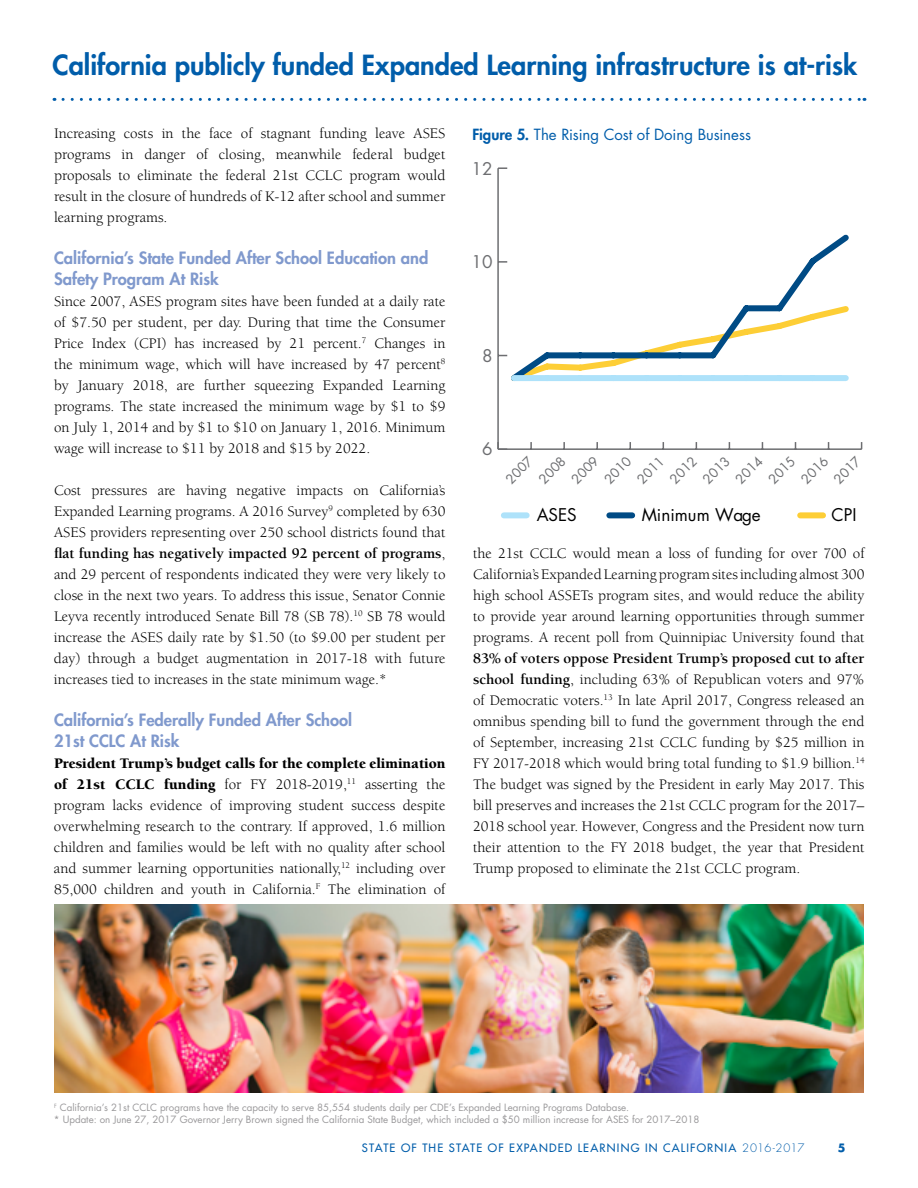
<style>
.page{position:relative;width:918px;height:1188px;background:#fff}
.page>*{position:absolute;margin:0;border:0;box-sizing:border-box;transform-origin:0 0}
.t1{font:800 27px "Futura";color:#005daa}
.t2{font:17.1px "Futura";color:#000}
.t3{font:17.1px "Futura";color:#6d6e71}
.t4{font:800 16.5px/21px "Futura";color:#8099cd}
.t5{font:15px/21px "Berkeley";color:#000;text-align:justify}
.t6{font:15px "Futura";letter-spacing:-.005em;color:#005daa}
.t7{font:12.9px "Futura";color:#6d6e71}
.t8{font:11.25px "Futura";letter-spacing:.105em;color:#005daa}
.t9{font:700 11.25px "Futura";color:#005daa}
.t10{font:9.75px/11.7px "Futura";color:#99989a}
.s1{font-weight:700}
.s2{font-weight:900}
.s3{font-weight:800}
.s4{font-weight:300}
</style>
<div class="page">
<svg style="left:63px;top:98px;width:802px;height:3px"></svg>
<hr style="left:498px;top:448px;width:364px;height:2px;background:#6d6e71">
<hr style="left:497px;top:168px;width:2px;height:281px;background:#6d6e71">
<svg style="left:497px;top:442px;width:9px;height:8px"></svg>
<svg style="left:499px;top:261px;width:7px;height:2px"></svg>
<svg style="left:498px;top:167px;width:9px;height:2px"></svg>
<svg style="left:506px;top:234px;width:348px;height:285px"></svg>
<div style="left:504px;top:512px;width:23px;height:6px;background:#aee2fa"></div>
<div style="left:514px;top:375px;width:33px;height:6px;background:#aee2fa"></div>
<div style="left:547px;top:375px;width:33px;height:6px;background:#aee2fa"></div>
<div style="left:580px;top:375px;width:33px;height:6px;background:#aee2fa"></div>
<div style="left:613px;top:375px;width:34px;height:6px;background:#aee2fa"></div>
<div style="left:647px;top:375px;width:33px;height:6px;background:#aee2fa"></div>
<div style="left:680px;top:375px;width:33px;height:6px;background:#aee2fa"></div>
<div style="left:713px;top:375px;width:33px;height:6px;background:#aee2fa"></div>
<div style="left:746px;top:375px;width:33px;height:6px;background:#aee2fa"></div>
<div style="left:779px;top:375px;width:34px;height:6px;background:#aee2fa"></div>
<div style="left:813px;top:375px;width:33px;height:6px;background:#aee2fa"></div>
<img style="left:54px;top:905px;width:810px;height:188px">
<h1 class="t1" style="left:52px;top:48px;width:806px">California publicly funded Expanded Learning infrastructure is at-risk</h1>
<p class="t5" style="left:54px;top:123px;width:393px">Increasing costs in the face of stagnant funding leave ASES programs in danger of closing, meanwhile federal budget proposals to eliminate the federal 21st CCLC program would result in the closure of hundreds of K-12 after school and summer learning programs.</p>
<p class="t4" style="left:54px;top:247px;width:376px">California’s State Funded After School Education and<br>Safety Program At Risk</p>
<p class="t5" style="left:54px;top:291px;width:393px">Since 2007, ASES program sites have been funded at a daily rate of $7.50 per student, per day. During that time the Consumer Price Index (CPI) has increased by 21 percent.<sup>7</sup> Changes in the minimum wage, which will have increased by 47 percent<sup>8 </sup>by January 2018, are further squeezing Expanded Learning programs. The state increased the minimum wage by $1 to $9 on July 1, 2014 and by $1 to $10 on January 1, 2016. Minimum wage will increase to $11 by 2018 and $15 by 2022.</p>
<p class="t5" style="left:54px;top:480px;width:393px">Cost pressures are having negative impacts on California’s Expanded Learning programs. A 2016 Survey<sup>9</sup> completed by 630<br>ASES providers representing over 250 school districts found that <span class="s1">flat funding has negatively impacted 92 percent of programs</span>, and 29 percent of respondents indicated they were very likely to close in the next two years. To address this issue, Senator Connie Leyva recently introduced Senate Bill 78 (SB 78).<sup>10</sup> SB 78 would increase the ASES daily rate by $1.50 (to $9.00 per student per day) through a budget augmentation in 2017-18 with future increases tied to increases in the state minimum wage.*</p>
<p class="t4" style="left:54px;top:709px;width:300px">California’s Federally Funded After School<br>21st CCLC At Risk</p>
<p class="t5" style="left:54px;top:753px;width:393px"><span class="s2">President Trump’s budget calls for the complete elimination of 21st CCLC funding</span> for FY 2018-2019,<sup>11</sup> asserting the program lacks evidence of improving student success despite overwhelming research to the contrary. If approved, 1.6 million children and families would be left with no quality after school and summer learning opportunities nationally,<sup>12</sup> including over 85,000 children and youth in California.<sup>F</sup> The elimination of</p>
<p class="t6" style="left:472px;top:125px;width:280px"><span class="s3">Figure 5.</span> The Rising Cost of Doing Business</p>
<p class="t3" style="left:472px;top:157px;width:22px">12</p>
<p class="t3" style="left:472px;top:251px;width:22px">10</p>
<p class="t3" style="left:482px;top:345px;width:12px">8</p>
<p class="t3" style="left:482px;top:438px;width:12px">6</p>
<p class="t7" style="left:502px;top:475px;width:33px;rotate:-45deg">2007</p>
<p class="t7" style="left:535px;top:475px;width:33px;rotate:-45deg">2008</p>
<p class="t7" style="left:568px;top:475px;width:33px;rotate:-45deg">2009</p>
<p class="t7" style="left:601px;top:475px;width:33px;rotate:-45deg">2010</p>
<p class="t7" style="left:634px;top:475px;width:33px;rotate:-45deg">2011</p>
<p class="t7" style="left:666px;top:475px;width:33px;rotate:-45deg">2012</p>
<p class="t7" style="left:699px;top:475px;width:33px;rotate:-45deg">2013</p>
<p class="t7" style="left:732px;top:475px;width:33px;rotate:-45deg">2014</p>
<p class="t7" style="left:765px;top:475px;width:33px;rotate:-45deg">2015</p>
<p class="t7" style="left:798px;top:475px;width:33px;rotate:-45deg">2016</p>
<p class="t7" style="left:830px;top:475px;width:33px;rotate:-45deg">2017</p>
<p class="t2" style="left:537px;top:504px;width:42px">ASES</p>
<p class="t2" style="left:642px;top:504px;width:121px">Minimum Wage</p>
<p class="t2" style="left:832px;top:504px;width:26px">CPI</p>
<p class="t5" style="left:473px;top:543px;width:393px">the 21st CCLC would mean a loss of funding for over 700 of California’s Expanded Learning program sites including almost 300 high school ASSETs program sites, and would reduce the ability to provide year around learning opportunities through summer programs. A recent poll from Quinnipiac University found that</p>
<p class="t5" style="left:473px;top:648px;width:393px"><span class="s1">83% of voters oppose President Trump’s proposed cut to after school funding</span>, including 63% of Republican voters and 97% of Democratic voters.<sup>13</sup> In late April 2017, Congress released an omnibus spending bill to fund the government through the end of September, increasing 21st CCLC funding by $25 million in FY 2017-2018 which would bring total funding to $1.9 billion.<sup>14<br></sup>The budget was signed by the President in early May 2017. This bill preserves and increases the 21st CCLC program for the 2017– 2018 school year. However, Congress and the President now turn their attention to the FY 2018 budget, the year that President Trump proposed to eliminate the 21st CCLC program.</p>
<p class="t10" style="left:54px;top:1102px;width:647px"><sup>F</sup> California’s 21st CCLC programs have the capacity to serve 85,554 students daily per CDE’s Expanded Learning Programs Database.<br>* Update: on June 27, 2017 Governor Jerry Brown signed the California State Budget, which included a $50 million increase for ASES for 2017–2018</p>
<p class="t8" style="left:362px;top:1140px;width:444px">STATE OF THE STATE OF EXPANDED LEARNING IN CALIFORNIA <span class="s4">2016-2017</span></p>
<p class="t9" style="left:838px;top:1140px;width:9px">5</p>
</div>
